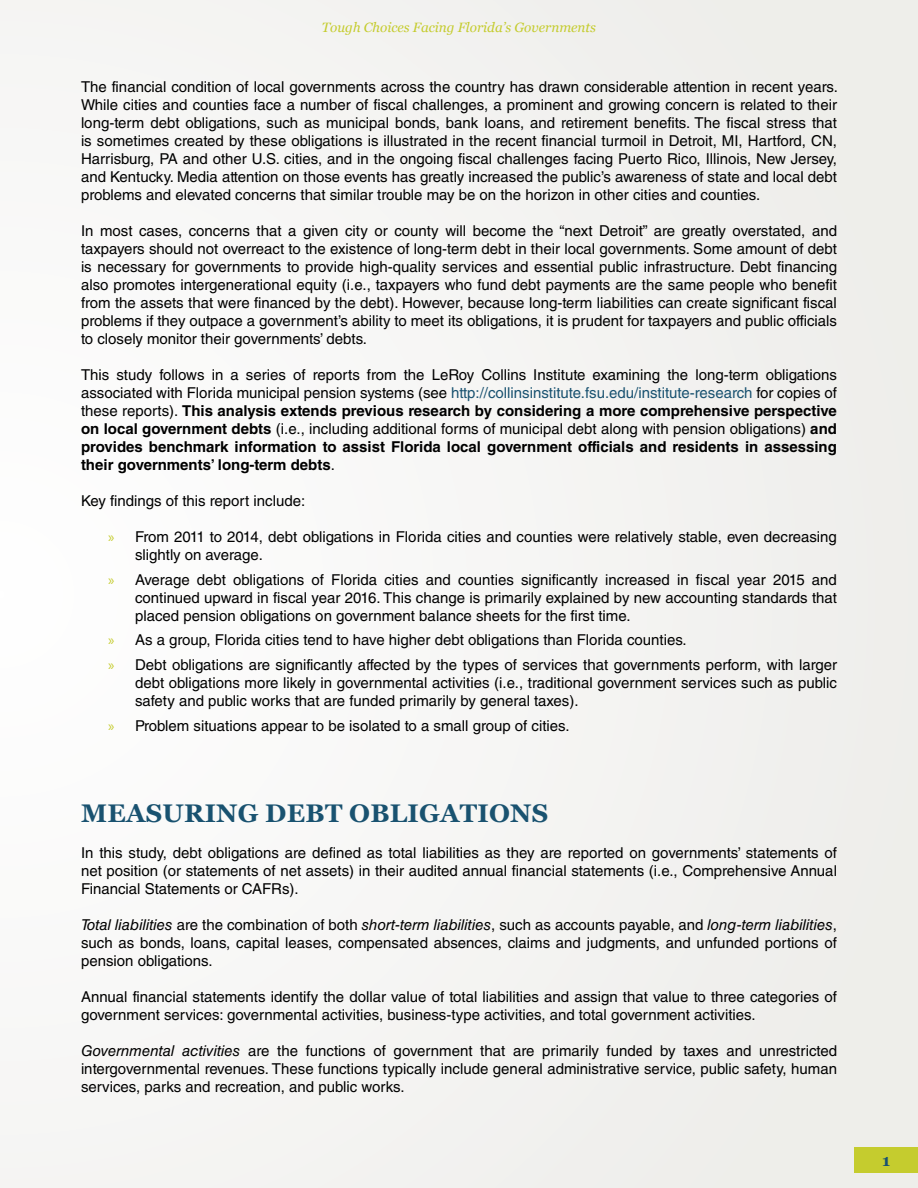
<style>
.page{position:relative;width:918px;height:1188px;background:#f5f4f2}
.page>*{position:absolute;margin:0;border:0;box-sizing:border-box;transform-origin:0 0}
.t1{font:700 25.5px "Georgia";letter-spacing:.01em;color:#195270}
.t2{font:700 16.5px "Georgia";color:#195270}
.t3{font:15px/18px "Helvetica LT Std";color:#000;text-align:justify}
.t4{font:italic 13.5px "Georgia";color:#c5cc2e}
.s1{color:#195270}
.s2{font-weight:700}
.s3{font-family:"Myriad Pro";color:#c5cc2e}
.s4{font-style:italic}
</style>
<div class="page">
<div style="left:854px;top:1147px;width:64px;height:26px;background:#c5cc2e"></div>
<img style="left:0;top:477px;width:1px;height:235px">
<p class="t4" style="left:322px;top:19px;width:276px">Tough Choices Facing Florida’s Governments</p>
<p class="t3" style="left:81px;top:77px;width:758px">The financial condition of local governments across the country has drawn considerable attention in recent years.<br>While cities and counties face a number of fiscal challenges, a prominent and growing concern is related to their long-term debt obligations, such as municipal bonds, bank loans, and retirement benefits. The fiscal stress that is sometimes created by these obligations is illustrated in the recent financial turmoil in Detroit, MI, Hartford, CN, Harrisburg, PA and other U.S. cities, and in the ongoing fiscal challenges facing Puerto Rico, Illinois, New Jersey, and Kentucky. Media attention on those events has greatly increased the public’s awareness of state and local debt problems and elevated concerns that similar trouble may be on the horizon in other cities and counties.</p>
<p class="t3" style="left:81px;top:221px;width:758px">In most cases, concerns that a given city or county will become the “next Detroit” are greatly overstated, and taxpayers should not overreact to the existence of long-term debt in their local governments. Some amount of debt is necessary for governments to provide high-quality services and essential public infrastructure. Debt financing also promotes intergenerational equity (i.e., taxpayers who fund debt payments are the same people who benefit from the assets that were financed by the debt). However, because long-term liabilities can create significant fiscal problems if they outpace a government’s ability to meet its obligations, it is prudent for taxpayers and public officials to closely monitor their governments’ debts.</p>
<p class="t3" style="left:81px;top:365px;width:758px">This study follows in a series of reports from the LeRoy Collins Institute examining the long-term obligations associated with Florida municipal pension systems (see <span class="s1">http://collinsinstitute.fsu.edu/institute-research</span> for copies of these reports). <span class="s2">This analysis extends previous research by considering a more comprehensive perspective on local government debts</span> (i.e., including additional forms of municipal debt along with pension obligations) <span class="s2">and provides benchmark information to assist Florida local government officials and residents in assessing their governments’ long-term debts</span>.</p>
<p class="t3" style="left:81px;top:491px;width:226px">Key findings of this report include:</p>
<p class="t3" style="left:135px;top:527px;width:703px;text-indent:-27px"><span class="s3">»</span> From 2011 to 2014, debt obligations in Florida cities and counties were relatively stable, even decreasing slightly on average.</p>
<p class="t3" style="left:135px;top:570px;width:704px;text-indent:-27px"><span class="s3">»</span> Average debt obligations of Florida cities and counties significantly increased in fiscal year 2015 and continued upward in fiscal year 2016. This change is primarily explained by new accounting standards that placed pension obligations on government balance sheets for the first time.</p>
<p class="t3" style="left:108px;top:628px;width:731px;line-height:24.8px"><span class="s3">»</span> As a group, Florida cities tend to have higher debt obligations than Florida counties.<br><span class="s3">»</span> Debt obligations are significantly affected by the types of services that governments perform, with larger</p>
<p class="t3" style="left:135px;top:674px;width:704px">debt obligations more likely in governmental activities (i.e., traditional government services such as public safety and public works that are funded primarily by general taxes).</p>
<p class="t3" style="left:108px;top:716px;width:463px"><span class="s3">»</span> Problem situations appear to be isolated to a small group of cities.</p>
<h1 class="t1" style="left:81px;top:797px;width:469px">MEASURING DEBT OBLIGATIONS</h1>
<p class="t3" style="left:81px;top:844px;width:758px">In this study, debt obligations are defined as total liabilities as they are reported on governments’ statements of net position (or statements of net assets) in their audited annual financial statements (i.e., Comprehensive Annual Financial Statements or CAFRs).</p>
<p class="t3" style="left:81px;top:916px;width:758px"><span class="s4">Total liabilities</span> are the combination of both <span class="s4">short-term liabilities</span>, such as accounts payable, and <span class="s4">long-term liabilities</span>, such as bonds, loans, capital leases, compensated absences, claims and judgments, and unfunded portions of pension obligations.</p>
<p class="t3" style="left:81px;top:988px;width:757px">Annual financial statements identify the dollar value of total liabilities and assign that value to three categories of government services: governmental activities, business-type activities, and total government activities.</p>
<p class="t3" style="left:81px;top:1042px;width:758px"><span class="s4">Governmental activities</span> are the functions of government that are primarily funded by taxes and unrestricted intergovernmental revenues. These functions typically include general administrative service, public safety, human services, parks and recreation, and public works.</p>
<p class="t2" style="left:882px;top:1150px;width:10px">1</p>
</div>
